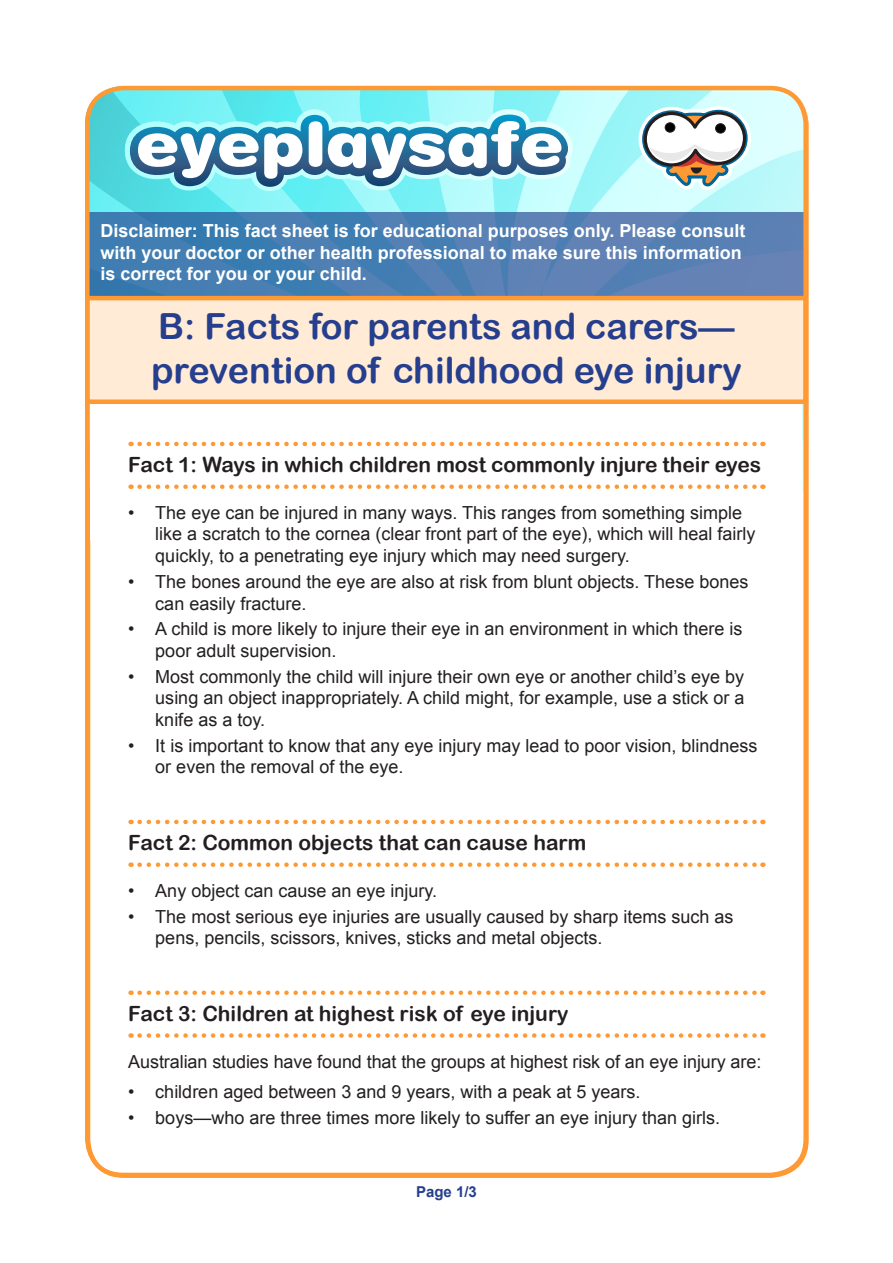
<style>
.page{position:relative;width:893px;height:1263px;background:#fff}
.page>*{position:absolute;margin:0;border:0;box-sizing:border-box;transform-origin:0 0}
.heading_1{font:36px/43.2px "Arial Rounded MT Bold";color:#253f8e}
.heading_2{font:21px "Arial Rounded MT Bold";color:#231f20}
.normal_bullet_text{font:18px/21.6px "Arial";color:#231f20}
.disclaimer{font:700 18px/21.6px "Arial";color:#fff}
.normal_text{font:18px "Arial";letter-spacing:-.005em;color:#231f20}
.page_number{font:700 15px "Arial";color:#253f8e}
</style>
<div class="page">
<svg style="left:85px;top:86px;width:721px;height:405px;background:#99f2f4"></svg>
<svg style="left:125px;top:109px;width:448px;height:82px"></svg>
<svg style="left:636px;top:103px;width:118px;height:92px"></svg>
<div style="left:91px;top:296px;width:711px;height:244px;background:#fff"></div>
<div style="left:85px;top:212px;width:723px;height:85px;background:linear-gradient(to right,#387cb1,#6782b5)"></div>
<svg style="left:140px;top:442px;width:623px;height:4px"></svg>
<svg style="left:140px;top:484px;width:623px;height:5px"></svg>
<svg style="left:140px;top:820px;width:623px;height:4px"></svg>
<svg style="left:140px;top:862px;width:623px;height:5px"></svg>
<svg style="left:140px;top:990px;width:623px;height:5px"></svg>
<svg style="left:140px;top:1033px;width:623px;height:5px"></svg>
<div style="left:87px;top:298px;width:719px;height:104px;background:#ffebd6"></div>
<div style="left:85px;top:296px;width:723px;height:108px;border:4px solid #f93"></div>
<div style="left:85px;top:86px;width:723px;height:1091px;border:4px solid #f93;border-radius:36px"></div>
<p class="disclaimer" style="left:101px;top:221px;width:646px">Disclaimer: This fact sheet is for educational purposes only. Please consult with your doctor or other health professional to make sure this information is correct for you or your child.</p>
<p class="heading_1" style="left:151px;top:304px;width:592px">B: Facts for parents and carers— prevention of childhood eye injury</p>
<p class="heading_2" style="left:128px;top:452px;width:634px">Fact 1: Ways in which children most commonly injure their eyes</p>
<p class="normal_bullet_text" style="left:155px;top:502px;width:602px;text-indent:-27px">• The eye can be injured in many ways. This ranges from something simple like a scratch to the cornea (clear front part of the eye), which will heal fairly quickly, to a penetrating eye injury which may need surgery.</p>
<p class="normal_bullet_text" style="left:155px;top:571px;width:595px;text-indent:-27px">• The bones around the eye are also at risk from blunt objects. These bones can easily fracture.</p>
<p class="normal_bullet_text" style="left:155px;top:618px;width:589px;text-indent:-27px">• A child is more likely to injure their eye in an environment in which there is poor adult supervision.</p>
<p class="normal_bullet_text" style="left:155px;top:666px;width:590px;text-align:justify;text-indent:-27px">• Most commonly the child will injure their own eye or another child’s eye by using an object inappropriately. A child might, for example, use a stick or a knife as a toy.</p>
<p class="normal_bullet_text" style="left:155px;top:735px;width:604px;text-indent:-27px">• It is important to know that any eye injury may lead to poor vision, blindness or even the removal of the eye.</p>
<p class="heading_2" style="left:128px;top:830px;width:459px">Fact 2: Common objects that can cause harm</p>
<p class="normal_bullet_text" style="left:128px;top:880px;width:310px">• Any object can cause an eye injury.</p>
<p class="normal_bullet_text" style="left:155px;top:906px;width:580px;text-indent:-27px">• The most serious eye injuries are usually caused by sharp items such as pens, pencils, scissors, knives, sticks and metal objects.</p>
<p class="heading_2" style="left:128px;top:1001px;width:442px">Fact 3: Children at highest risk of eye injury</p>
<p class="normal_text" style="left:128px;top:1049px;width:635px">Australian studies have found that the groups at highest risk of an eye injury are:</p>
<p class="normal_bullet_text" style="left:128px;top:1081px;width:514px">• children aged between 3 and 9 years, with a peak at 5 years.</p>
<p class="normal_bullet_text" style="left:128px;top:1107px;width:593px">• boys—who are three times more likely to suffer an eye injury than girls.</p>
<p class="page_number" style="left:416px;top:1182px;width:62px">Page 1/3</p>
</div>
